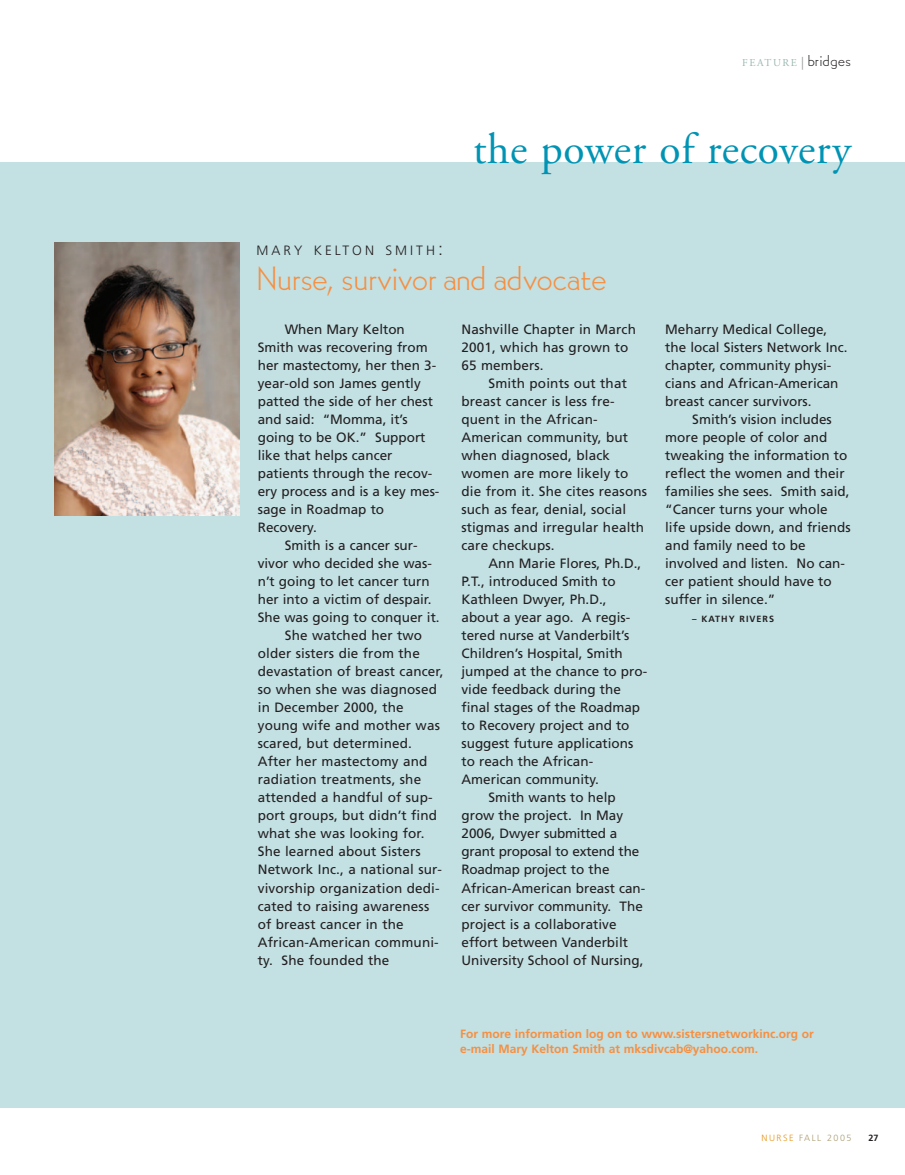
<style>
.page{position:relative;width:905px;height:1175px;background:#fff}
.page>*{position:absolute;margin:0;border:0;box-sizing:border-box;transform-origin:0 0}
.t1{font:43.5px "Adobe Garamond";letter-spacing:.015em;color:#0094b4}
.t2{font:300 33px "Bernhard Gothic SG";letter-spacing:-.01em;color:#f68f40}
.t3{font:13.5px/18px "Frutiger";color:#231f20}
.t4{font:300 13.5px "Frutiger";letter-spacing:.22em;color:#231f20}
.t5{font:700 12px/15px "Frutiger";color:#f68f40}
.t6{font:10.5px "Adobe Garamond";letter-spacing:.15em;color:#99b7b2}
.t7{font:700 9px "Frutiger";letter-spacing:.11em;color:#231f20}
.t8{font:300 9px "Frutiger";letter-spacing:.165em;color:#ab9d72}
.s1{font-family:"Bernhard Gothic SG";font-weight:300;font-size:15px;color:#939598}
.s2{font-family:"Bernhard Gothic SG";font-weight:300;font-size:15px;color:#231f20}
.s3{font-size:18px}
.s4{color:#e89418}
</style>
<div class="page">
<div style="left:0;top:162px;width:904px;height:945px;background:#c3e0e3"></div>
<img style="left:54px;top:242px;width:186px;height:273px">
<p class="t6" style="left:742px;top:58px;width:110px">FEATURE<span class="s1">|</span><span class="s2">bridges</span></p>
<h1 class="t1" style="left:473px;top:132px;width:379px">the power of recovery</h1>
<p class="t4" style="left:256px;top:245px;width:188px">MARY KELTON SMITH<span class="s3">:</span></p>
<h2 class="t2" style="left:256px;top:259px;width:351px">Nurse, survivor and advocate</h2>
<p class="t3" style="left:285px;top:321px;width:122px">When Mary Kelton</p>
<p class="t3" style="left:258px;top:339px;width:171px">Smith was recovering from</p>
<p class="t3" style="left:258px;top:357px;width:180px">her mastectomy, her then 3-</p>
<p class="t3" style="left:258px;top:375px;width:164px">year-old son James gently</p>
<p class="t3" style="left:258px;top:393px;width:177px">patted the side of her chest</p>
<p class="t3" style="left:258px;top:411px;width:152px">and said: “Momma, it’s</p>
<p class="t3" style="left:258px;top:429px;width:169px">going to be OK.” Support</p>
<p class="t3" style="left:258px;top:447px;width:136px">like that helps cancer</p>
<p class="t3" style="left:258px;top:465px;width:176px">patients through the recov-</p>
<p class="t3" style="left:258px;top:483px;width:183px">ery process and is a key mes-</p>
<p class="t3" style="left:258px;top:501px;width:128px">sage in Roadmap to</p>
<p class="t3" style="left:258px;top:519px;width:61px">Recovery.</p>
<p class="t3" style="left:285px;top:537px;width:134px">Smith is a cancer sur-</p>
<p class="t3" style="left:258px;top:555px;width:176px">vivor who decided she was-</p>
<p class="t3" style="left:258px;top:573px;width:173px">n’t going to let cancer turn</p>
<p class="t3" style="left:258px;top:591px;width:175px">her into a victim of despair.</p>
<p class="t3" style="left:258px;top:609px;width:183px">She was going to conquer it.</p>
<p class="t3" style="left:285px;top:627px;width:139px">She watched her two</p>
<p class="t3" style="left:258px;top:645px;width:164px">older sisters die from the</p>
<p class="t3" style="left:258px;top:663px;width:187px">devastation of breast cancer,</p>
<p class="t3" style="left:258px;top:681px;width:181px">so when she was diagnosed</p>
<p class="t3" style="left:258px;top:699px;width:147px">in December 2000, the</p>
<p class="t3" style="left:258px;top:717px;width:184px">young wife and mother was</p>
<p class="t3" style="left:258px;top:735px;width:156px">scared, but determined.</p>
<p class="t3" style="left:258px;top:753px;width:171px">After her mastectomy and</p>
<p class="t3" style="left:258px;top:771px;width:165px">radiation treatments, she</p>
<p class="t3" style="left:258px;top:789px;width:176px">attended a handful of sup-</p>
<p class="t3" style="left:258px;top:807px;width:181px">port groups, but didn’t find</p>
<p class="t3" style="left:258px;top:825px;width:168px">what she was looking for.</p>
<p class="t3" style="left:258px;top:843px;width:164px">She learned about Sisters</p>
<p class="t3" style="left:258px;top:861px;width:186px">Network Inc., a national sur-</p>
<p class="t3" style="left:258px;top:879px;width:183px">vivorship organization dedi-</p>
<p class="t3" style="left:258px;top:897px;width:173px">cated to raising awareness</p>
<p class="t3" style="left:258px;top:915px;width:147px">of breast cancer in the</p>
<p class="t3" style="left:258px;top:933px;width:182px">African-American communi-</p>
<p class="t3" style="left:258px;top:951px;width:133px">ty. She founded the</p>
<p class="t3" style="left:461px;top:321px;width:176px">Nashville Chapter in March<br>2001, which has grown to<br>65 members.</p>
<p class="t3" style="left:461px;top:375px;width:187px;text-indent:27px">Smith points out that breast cancer is less fre&shy;quent in the African-<br>American community, but when diagnosed, black women are more likely to die from it. She cites reasons such as fear, denial, social stigmas and irregular health care checkups.</p>
<p class="t3" style="left:488px;top:555px;width:154px">Ann Marie Flores, Ph.D.,</p>
<p class="t3" style="left:461px;top:573px;width:156px">P.T., introduced Smith to</p>
<p class="t3" style="left:461px;top:591px;width:147px">Kathleen Dwyer, Ph.D.,</p>
<p class="t3" style="left:461px;top:609px;width:170px">about a year ago. A regis-</p>
<p class="t3" style="left:461px;top:627px;width:169px">tered nurse at Vanderbilt’s</p>
<p class="t3" style="left:461px;top:645px;width:163px">Children’s Hospital, Smith</p>
<p class="t3" style="left:461px;top:663px;width:187px">jumped at the chance to pro-</p>
<p class="t3" style="left:461px;top:681px;width:161px">vide feedback during the</p>
<p class="t3" style="left:461px;top:699px;width:180px">final stages of the Roadmap</p>
<p class="t3" style="left:461px;top:717px;width:169px">to Recovery project and to</p>
<p class="t3" style="left:461px;top:735px;width:173px">suggest future applications</p>
<p class="t3" style="left:461px;top:753px;width:133px">to reach the African-</p>
<p class="t3" style="left:461px;top:771px;width:139px">American community.</p>
<p class="t3" style="left:488px;top:789px;width:129px">Smith wants to help</p>
<p class="t3" style="left:461px;top:807px;width:163px">grow the project. In May</p>
<p class="t3" style="left:461px;top:825px;width:157px">2006, Dwyer submitted a</p>
<p class="t3" style="left:461px;top:843px;width:179px">grant proposal to extend the</p>
<p class="t3" style="left:461px;top:861px;width:149px">Roadmap project to the</p>
<p class="t3" style="left:461px;top:879px;width:185px">African-American breast can-</p>
<p class="t3" style="left:461px;top:897px;width:183px">cer survivor community. The</p>
<p class="t3" style="left:461px;top:915px;width:156px">project is a collaborative</p>
<p class="t3" style="left:461px;top:933px;width:168px">effort between Vanderbilt</p>
<p class="t3" style="left:461px;top:951px;width:183px">University School of Nursing,</p>
<p class="t3" style="left:665px;top:321px;width:184px">Meharry Medical College, the local Sisters Network Inc. chapter, community physi&shy;cians and African-American breast cancer survivors.</p>
<p class="t3" style="left:665px;top:411px;width:187px;text-indent:27px">Smith’s vision includes more people of color and tweaking the information to reflect the women and their families she sees. Smith said, “Cancer turns your whole life upside down, and friends and family need to be involved and listen. No can&shy;cer patient should have to suffer in silence.”</p>
<p class="t7" style="left:692px;top:615px;width:83px">– KATHY RIVERS</p>
<p class="t5" style="left:460px;top:1027px;width:355px">For more information log on to www.sistersnetworkinc.org or e-mail Mary Kelton Smith at mksdivcab@yahoo.com.</p>
<p class="t8" style="left:761px;top:1134px;width:92px"><span class="s4">NURSE</span> FALL 2005</p>
<p class="t7" style="left:868px;top:1134px;width:12px">27</p>
</div>
